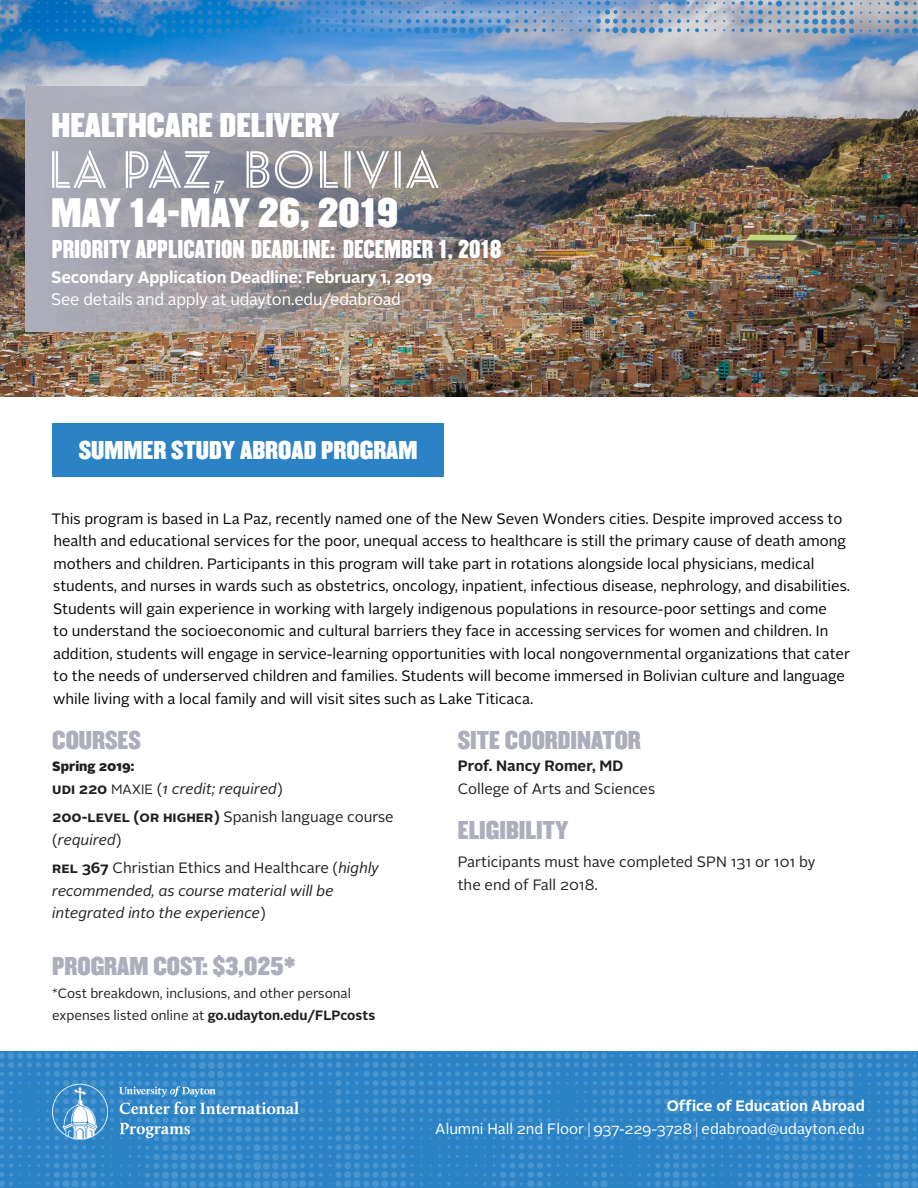
<style>
.page{position:relative;width:918px;height:1188px;background:#fff}
.page>*{position:absolute;margin:0;border:0;box-sizing:border-box;transform-origin:0 0}
.No_Spacing{font:60px "Oskar Inline One";color:#fff}
.No_Spacing-2{font:36px "Champion Middleweight";color:#fff}
.No_Spacing-3{font:30px "Champion Middleweight";color:#fff}
.No_Spacing-4{font:22.5px "Champion Middleweight";color:#acaebb}
.No_Spacing-5{font:22.5px "Champion Welterweight";color:#fff}
.No_Spacing-6{font:22.5px "Champion Middleweight";color:#fff}
.No_Spacing-7{font:700 16.5px/22.5px "Alright Sans";letter-spacing:-.01em;color:#fff}
.No_Spacing-8{font:15px/22.5px "Alright Sans";color:#040503}
.No_Spacing-9{font:15px/22.5px "Alright Sans";color:#231f20}
.No_Spacing-10{font:italic 15px/22.5px "Alright Sans";color:#231f20}
.t1{font:15px/22.5px "Alright Sans";color:#fff;text-align:right}
.No_Spacing-11{font:700 15px "Alright Sans";color:#231f20}
.t2{font:13.5px/22.5px "Alright Sans";color:#231f20}
.No_Spacing-12{font:900 13.5px "Alright Sans";color:#231f20}
.s1{font-weight:400}
.s2{font-weight:700}
.s3{font-weight:700;font-style:normal}
.s4{font-style:normal;font-size:13.5px}
.s5{font-style:normal}
.s6{font-style:italic}
.s7{font-weight:300}
</style>
<div class="page">
<div style="left:53px;top:423px;width:391px;height:54px;background:#2b82c5"></div>
<img style="left:0;top:0;width:918px;height:396px">
<svg style="left:0;top:1px;width:31px;height:31px"></svg>
<svg style="left:64px;top:20px;width:12px;height:12px"></svg>
<svg style="left:82px;top:1px;width:247px;height:33px;background:#2981c7"></svg>
<svg style="left:335px;top:0;width:39px;height:32px"></svg>
<svg style="left:878px;top:1px;width:40px;height:33px"></svg>
<svg style="left:389px;top:2px;width:157px;height:31px;background:#709dcf"></svg>
<svg style="left:732px;top:1px;width:122px;height:33px;background:#98abc0"></svg>
<svg style="left:579px;top:1px;width:120px;height:32px;background:#93abc9"></svg>
<img style="left:25px;top:86px;width:588px;height:246px">
<div style="left:8px;top:1052px;width:7px;height:7px;background:#4390cb;border-radius:50%"></div>
<div style="left:290px;top:1181px;width:7px;height:7px;background:#4390cb;border-radius:50%"></div>
<div style="left:281px;top:1181px;width:7px;height:7px;background:#4390cb;border-radius:50%"></div>
<div style="left:272px;top:1181px;width:7px;height:7px;background:#418fcb;border-radius:50%"></div>
<div style="left:263px;top:1181px;width:7px;height:7px;background:#4390cb;border-radius:50%"></div>
<div style="left:254px;top:1181px;width:7px;height:7px;background:#4491cc;border-radius:50%"></div>
<div style="left:244px;top:1181px;width:8px;height:7px;background:#408eca;border-radius:50%"></div>
<div style="left:190px;top:1181px;width:7px;height:7px;background:#4491cc;border-radius:50%"></div>
<div style="left:171px;top:1181px;width:7px;height:7px;background:#4390cb;border-radius:50%"></div>
<div style="left:162px;top:1181px;width:7px;height:7px;background:#4390cb;border-radius:50%"></div>
<div style="left:317px;top:1052px;width:7px;height:7px;background:#4390cb;border-radius:50%"></div>
<div style="left:911px;top:1181px;width:7px;height:7px;background:#4390cb;border-radius:50%"></div>
<div style="left:902px;top:1181px;width:7px;height:7px;background:#418fcb;border-radius:50%"></div>
<div style="left:893px;top:1181px;width:7px;height:7px;background:#4390cb;border-radius:50%"></div>
<div style="left:884px;top:1181px;width:7px;height:7px;background:#4390cb;border-radius:50%"></div>
<div style="left:810px;top:1181px;width:8px;height:7px;background:#408eca;border-radius:50%"></div>
<div style="left:792px;top:1181px;width:7px;height:7px;background:#4390cb;border-radius:50%"></div>
<div style="left:783px;top:1181px;width:7px;height:7px;background:#428fcb;border-radius:50%"></div>
<div style="left:582px;top:1052px;width:7px;height:7px;background:#428fcb;border-radius:50%"></div>
<div style="left:737px;top:1052px;width:7px;height:7px;background:#4390cb;border-radius:50%"></div>
<svg style="left:0;top:1053px;width:918px;height:134px;background:#3286c6"></svg>
<img style="left:38px;top:1061px;width:276px;height:101px">
<p class="No_Spacing-3" style="left:52px;top:101px;width:289px">HEALTHCARE DELIVERY</p>
<p class="No_Spacing" style="left:47px;top:137px;width:393px">LA PAZ, BOLIVIA</p>
<p class="No_Spacing-2" style="left:51px;top:183px;width:349px">MAY 14-MAY 26, 2019</p>
<p class="No_Spacing-5" style="left:52px;top:231px;width:451px">PRIORITY APPLICATION DEADLINE: DECEMBER 1, 2018</p>
<p class="No_Spacing-7" style="left:51px;top:266px;width:383px">Secondary Application Deadline: February 1, 2019<br><span class="s1">See details and apply at udayton.edu/edabroad</span></p>
<p class="No_Spacing-6" style="left:79px;top:431px;width:340px">SUMMER STUDY ABROAD PROGRAM</p>
<p class="No_Spacing-8" style="left:51px;top:508px;width:800px">This program is based in La Paz, recently named one of the New Seven Wonders cities. Despite improved access to health and educational services for the poor, unequal access to healthcare is still the primary cause of death among mothers and children. Participants in this program will take part in rotations alongside local physicians, medical students, and nurses in wards such as obstetrics, oncology, inpatient, infectious disease, nephrology, and disabilities.<br>Students will gain experience in working with largely indigenous populations in resource-poor settings and come<br>to understand the socioeconomic and cultural barriers they face in accessing services for women and children. In addition, students will engage in service-learning opportunities with local nongovernmental organizations that cater to the needs of underserved children and families. Students will become immersed in Bolivian culture and language while living with a local family and will visit sites such as Lake Titicaca.</p>
<p class="No_Spacing-4" style="left:458px;top:722px;width:185px">SITE COORDINATOR</p>
<p class="No_Spacing-9" style="left:458px;top:755px;width:199px"><span class="s2">Prof. Nancy Romer, MD<br></span>College of Arts and Sciences</p>
<p class="No_Spacing-4" style="left:458px;top:812px;width:112px">ELIGIBILITY</p>
<p class="No_Spacing-9" style="left:458px;top:851px;width:359px">Participants must have completed SPN 131 or 101 by the end of Fall 2018.</p>
<p class="No_Spacing-4" style="left:52px;top:722px;width:90px">COURSES</p>
<p class="No_Spacing-12" style="left:52px;top:757px;width:84px">Spring 2019:</p>
<p class="No_Spacing-11" style="left:52px;top:778px;width:9px">udi</p>
<p class="No_Spacing-10" style="left:79px;top:778px;width:205px"><span class="s3">220</span> <span class="s4">MAXIE</span> <span class="s5">(</span>1 credit; required<span class="s5">)</span></p>
<p class="No_Spacing-9" style="left:52px;top:806px;width:343px"><span class="s2">200-level (or higher)</span> Spanish language course (<span class="s6">required</span>)</p>
<p class="No_Spacing-10" style="left:52px;top:857px;width:328px"><span class="s3">rel 367</span> <span class="s5">Christian Ethics and Healthcare (</span>highly recommended, as course material will be integrated into the experience<span class="s5">)</span></p>
<p class="No_Spacing-4" style="left:52px;top:948px;width:245px">PROGRAM COST: $3,025*</p>
<p class="t2" style="left:52px;top:982px;width:324px">*Cost breakdown, inclusions, and other personal expenses listed online at <span class="s2">go.udayton.edu/FLPcosts</span></p>
<p class="t1" style="left:435px;top:1095px;width:431px"><span class="s2">Office of Education Abroad<br></span>Alumni Hall 2nd Floor <span class="s7">|</span> 937-229-3728 <span class="s7">|</span> edabroad@udayton.edu</p>
</div>
